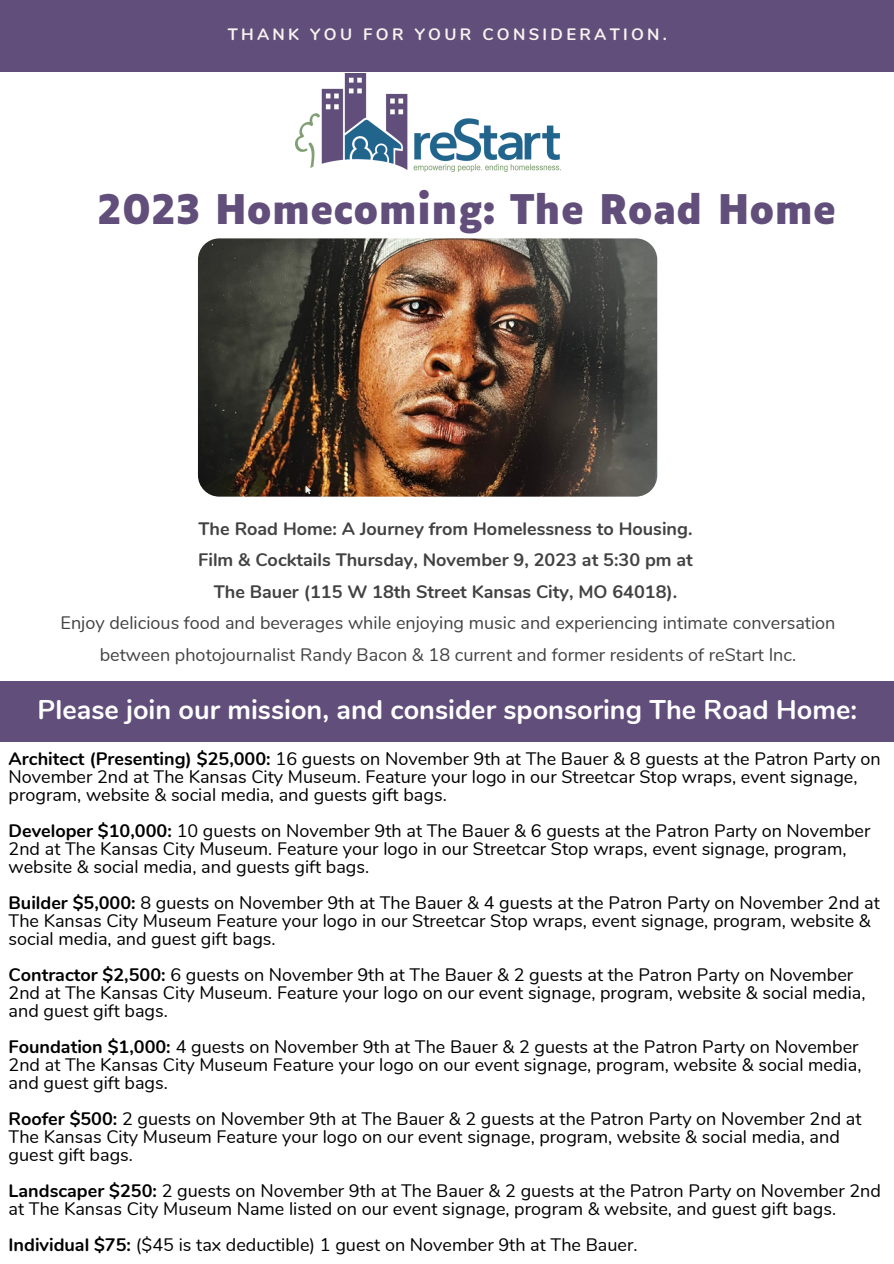
<style>
.page{position:relative;width:894px;height:1264px;background:#fff}
.page>*{position:absolute;margin:0;border:0;box-sizing:border-box;transform-origin:0 0}
.t1{font:700 39px "Luciole";color:#614e7b}
.t2{font:700 27px "Nunito";color:#fff}
.t3{font:18px/18px "Nunito";color:#000}
.t4{font:18px/31.5px "Nunito";color:#424242;text-align:center}
.t5{font:700 18px "Nunito";color:#424242}
.t6{font:700 16.5px "Nunito";letter-spacing:.2em;color:#f8f3ef}
.s1{font-weight:700}
</style>
<div class="page">
<img style="left:198px;top:238px;width:459px;height:258px;border-radius:21px">
<div style="left:0;top:0;width:893px;height:72px;background:#614e7b"></div>
<img style="left:295px;top:73px;width:265px;height:98px">
<div style="left:0;top:681px;width:893px;height:61px;background:#614e7b"></div>
<p class="t6" style="left:227px;top:23px;width:441px">THANK YOU FOR YOUR CONSIDERATION.</p>
<p class="t1" style="left:98px;top:193px;width:739px">2023 Homecoming: The Road Home</p>
<p class="t5" style="left:198px;top:516px;width:495px">The Road Home: A Journey from Homelessness to Housing.</p>
<p class="t5" style="left:198px;top:548px;width:496px">Film &amp; Cocktails Thursday, November 9, 2023 at 5:30 pm at</p>
<p class="t5" style="left:214px;top:579px;width:465px">The Bauer (115 W 18th Street Kansas City, MO 64018).</p>
<p class="t4" style="left:60px;top:607px;width:776px">Enjoy delicious food and beverages while enjoying music and experiencing intimate conversation between photojournalist Randy Bacon &amp; 18 current and former residents of reStart Inc.</p>
<p class="t2" style="left:38px;top:691px;width:820px">Please join our mission, and consider sponsoring The Road Home:</p>
<p class="t3" style="left:9px;top:749px;width:873px"><span class="s1">Architect (Presenting) $25,000:</span> 16 guests on November 9th at The Bauer &amp; 8 guests at the Patron Party on<br>November 2nd at The Kansas City Museum. Feature your logo in our Streetcar Stop wraps, event signage, program, website &amp; social media, and guests gift bags.</p>
<p class="t3" style="left:9px;top:821px;width:863px"><span class="s1">Developer $10,000:</span> 10 guests on November 9th at The Bauer &amp; 6 guests at the Patron Party on November<br>2nd at The Kansas City Museum. Feature your logo in our Streetcar Stop wraps, event signage, program, website &amp; social media, and guests gift bags.</p>
<p class="t3" style="left:9px;top:893px;width:872px"><span class="s1">Builder $5,000:</span> 8 guests on November 9th at The Bauer &amp; 4 guests at the Patron Party on November 2nd at<br>The Kansas City Museum Feature your logo in our Streetcar Stop wraps, event signage, program, website &amp; social media, and guest gift bags.</p>
<p class="t3" style="left:9px;top:966px;width:858px"><span class="s1">Contractor $2,500:</span> 6 guests on November 9th at The Bauer &amp; 2 guests at the Patron Party on November<br>2nd at The Kansas City Museum. Feature your logo on our event signage, program, website &amp; social media, and guest gift bags.</p>
<p class="t3" style="left:9px;top:1038px;width:854px"><span class="s1">Foundation $1,000:</span> 4 guests on November 9th at The Bauer &amp; 2 guests at the Patron Party on November<br>2nd at The Kansas City Museum Feature your logo on our event signage, program, website &amp; social media, and guest gift bags.</p>
<p class="t3" style="left:9px;top:1110px;width:854px"><span class="s1">Roofer $500:</span> 2 guests on November 9th at The Bauer &amp; 2 guests at the Patron Party on November 2nd at<br>The Kansas City Museum Feature your logo on our event signage, program, website &amp; social media, and guest gift bags.</p>
<p class="t3" style="left:9px;top:1182px;width:873px"><span class="s1">Landscaper $250:</span> 2 guests on November 9th at The Bauer &amp; 2 guests at the Patron Party on November 2nd at The Kansas City Museum Name listed on our event signage, program &amp; website, and guest gift bags.</p>
<p class="t3" style="left:9px;top:1236px;width:630px"><span class="s1">Individual $75:</span> ($45 is tax deductible) 1 guest on November 9th at The Bauer.</p>
</div>
